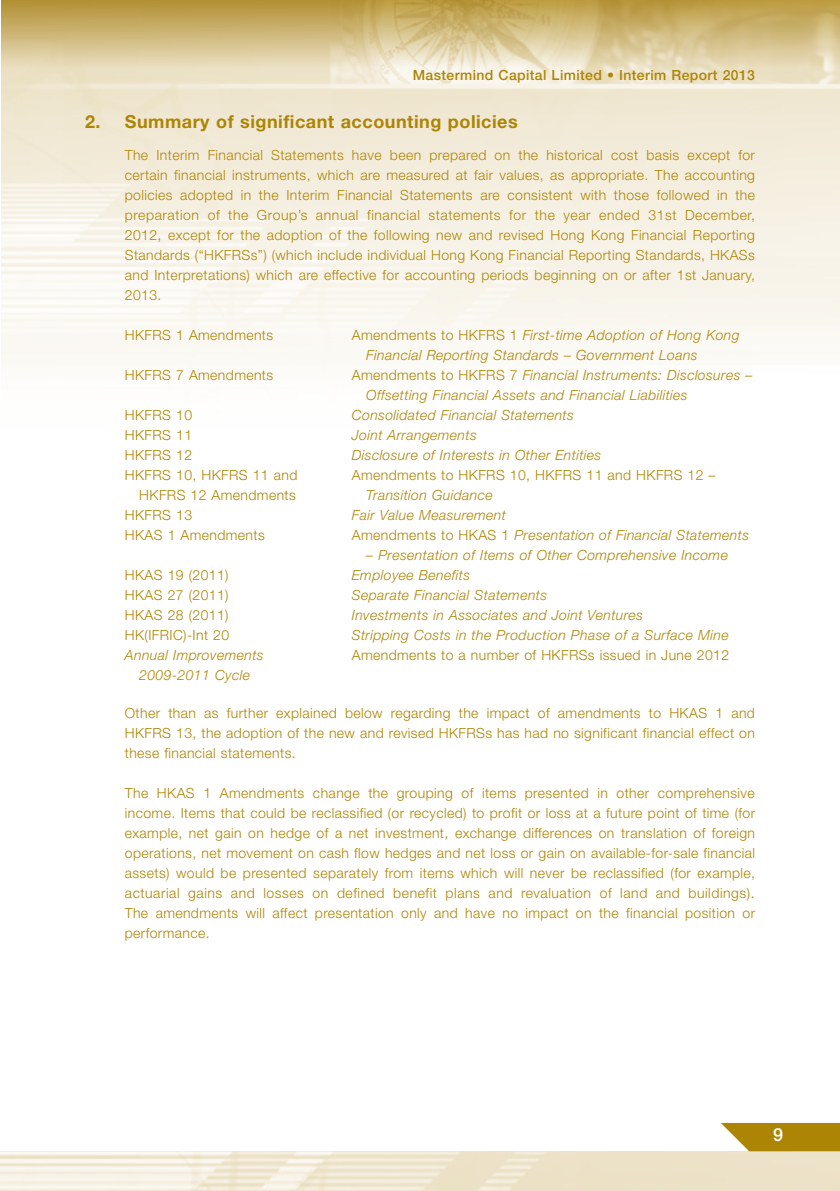
<style>
.page{position:relative;width:840px;height:1191px;background:#fff}
.page>*{position:absolute;margin:0;border:0;box-sizing:border-box;transform-origin:0 0}
.t1{font:700 18px "Helvetica Neue LT Std";letter-spacing:.03em;color:#ad8504}
.t2{font:500 18px "Helvetica Neue LT Std";color:#fff}
.t3{font:300 14px/20px "Helvetica Neue LT Std";letter-spacing:.03em;color:#ad8504;text-align:justify}
.t4{font:italic 300 14px/20px "Helvetica Neue LT Std";letter-spacing:.03em;color:#ad8504}
.t5{font:500 14px "Helvetica Neue LT Std";letter-spacing:.03em;color:#ad8504}
.s1{font-style:normal}
</style>
<div class="page">
<svg style="left:1px;top:0;width:838px;height:113px;background:#ddcca0"></svg>
<svg style="left:721px;top:1123px;width:118px;height:28px;background:#b69321"></svg>
<p class="t5" style="left:412px;top:66px;width:343px">Mastermind Capital Limited • Interim Report 2013</p>
<p class="t1" style="left:85px;top:111px;width:434px">2. Summary of significant accounting policies</p>
<p class="t3" style="left:125px;top:144px;width:631px">The Interim Financial Statements have been prepared on the historical cost basis except for certain financial instruments, which are measured at fair values, as appropriate. The accounting policies adopted in the Interim Financial Statements are consistent with those followed in the preparation of the Group’s annual financial statements for the year ended 31st December, 2012, except for the adoption of the following new and revised Hong Kong Financial Reporting Standards (“HKFRSs”) (which include individual Hong Kong Financial Reporting Standards, HKASs and Interpretations) which are effective for accounting periods beginning on or after 1st January, 2013.</p>
<p class="t3" style="left:125px;top:324px;width:150px">HKFRS 1 Amendments</p>
<p class="t4" style="left:366px;top:325px;width:374px;text-indent:-14px"><span class="s1">Amendments to HKFRS 1</span> First-time Adoption of Hong Kong<br>Financial Reporting Standards – Government Loans</p>
<p class="t3" style="left:125px;top:364px;width:150px">HKFRS 7 Amendments</p>
<p class="t4" style="left:366px;top:365px;width:387px;text-indent:-14px"><span class="s1">Amendments to HKFRS 7</span> Financial Instruments: Disclosures –<br>Offsetting Financial Assets and Financial Liabilities</p>
<p class="t3" style="left:125px;top:404px;width:69px">HKFRS 10</p>
<p class="t4" style="left:351px;top:405px;width:223px">Consolidated Financial Statements</p>
<p class="t3" style="left:125px;top:424px;width:69px">HKFRS 11</p>
<p class="t4" style="left:351px;top:425px;width:126px">Joint Arrangements</p>
<p class="t3" style="left:125px;top:444px;width:69px">HKFRS 12</p>
<p class="t4" style="left:351px;top:445px;width:251px">Disclosure of Interests in Other Entities</p>
<p class="t3" style="left:125px;top:464px;width:174px;text-align:right">HKFRS 10, HKFRS 11 and<br>HKFRS 12 Amendments</p>
<p class="t3" style="left:351px;top:464px;width:365px">Amendments to HKFRS 10, HKFRS 11 and HKFRS 12 –</p>
<p class="t4" style="left:366px;top:485px;width:128px">Transition Guidance</p>
<p class="t3" style="left:125px;top:504px;width:69px">HKFRS 13</p>
<p class="t4" style="left:351px;top:505px;width:155px">Fair Value Measurement</p>
<p class="t3" style="left:125px;top:524px;width:141px">HKAS 1 Amendments</p>
<p class="t4" style="left:351px;top:525px;width:398px"><span class="s1">Amendments to HKAS 1</span> Presentation of Financial Statements</p>
<p class="t4" style="left:366px;top:545px;width:363px">– Presentation of Items of Other Comprehensive Income</p>
<p class="t3" style="left:125px;top:565px;width:105px">HKAS 19 (2011)</p>
<p class="t4" style="left:351px;top:565px;width:120px">Employee Benefits</p>
<p class="t3" style="left:125px;top:585px;width:105px">HKAS 27 (2011)</p>
<p class="t4" style="left:351px;top:585px;width:197px">Separate Financial Statements</p>
<p class="t3" style="left:125px;top:605px;width:105px">HKAS 28 (2011)</p>
<p class="t4" style="left:351px;top:605px;width:292px">Investments in Associates and Joint Ventures</p>
<p class="t3" style="left:125px;top:625px;width:106px">HK(IFRIC)-Int 20</p>
<p class="t4" style="left:351px;top:625px;width:378px">Stripping Costs in the Production Phase of a Surface Mine</p>
<p class="t4" style="left:125px;top:645px;width:140px;text-align:center">Annual Improvements<br>2009-2011 Cycle</p>
<p class="t3" style="left:351px;top:645px;width:378px">Amendments to a number of HKFRSs issued in June 2012</p>
<p class="t3" style="left:125px;top:702px;width:631px">Other than as further explained below regarding the impact of amendments to HKAS 1 and HKFRS 13, the adoption of the new and revised HKFRSs has had no significant financial effect on these financial statements.</p>
<p class="t3" style="left:125px;top:782px;width:631px">The HKAS 1 Amendments change the grouping of items presented in other comprehensive income. Items that could be reclassified (or recycled) to profit or loss at a future point of time (for example, net gain on hedge of a net investment, exchange differences on translation of foreign operations, net movement on cash flow hedges and net loss or gain on available-for-sale financial assets) would be presented separately from items which will never be reclassified (for example, actuarial gains and losses on defined benefit plans and revaluation of land and buildings).<br>The amendments will affect presentation only and have no impact on the financial position or performance.</p>
<p class="t2" style="left:772px;top:1123px;width:12px">9</p>
</div>
